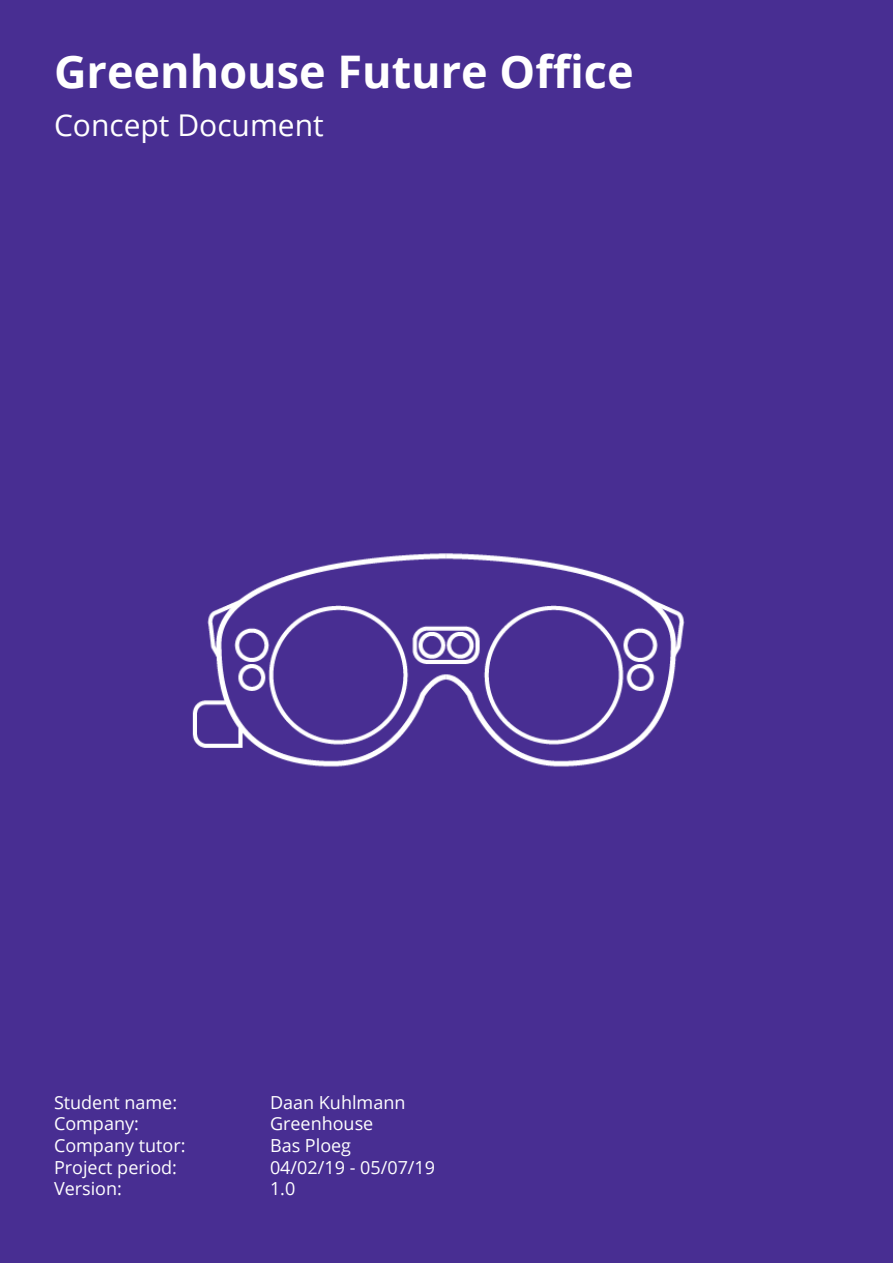
<style>
.page{position:relative;width:893px;height:1263px;background:#482e92}
.page>*{position:absolute;margin:0;border:0;box-sizing:border-box;transform-origin:0 0}
.t1{font:700 45px "Open Sans";color:#fff}
.t2{font:30px "Open Sans";color:#fff}
.t3{font:18px "Open Sans";color:#fff}
</style>
<div class="page">
<img style="left:192px;top:553px;width:493px;height:214px">
<p class="t1" style="left:54px;top:40px;width:581px">Greenhouse Future Office</p>
<p class="t2" style="left:54px;top:104px;width:271px">Concept Document</p>
<p class="t3" style="left:54px;top:1090px;width:125px">Student name:</p>
<p class="t3" style="left:270px;top:1090px;width:137px">Daan Kuhlmann</p>
<p class="t3" style="left:54px;top:1111px;width:86px">Company:</p>
<p class="t3" style="left:270px;top:1111px;width:105px">Greenhouse</p>
<p class="t3" style="left:54px;top:1133px;width:133px">Company tutor:</p>
<p class="t3" style="left:270px;top:1133px;width:83px">Bas Ploeg</p>
<p class="t3" style="left:54px;top:1155px;width:125px">Project period:</p>
<p class="t3" style="left:270px;top:1155px;width:167px">04/02/19 - 05/07/19</p>
<p class="t3" style="left:54px;top:1176px;width:70px">Version:</p>
<p class="t3" style="left:270px;top:1176px;width:27px">1.0</p>
</div>
